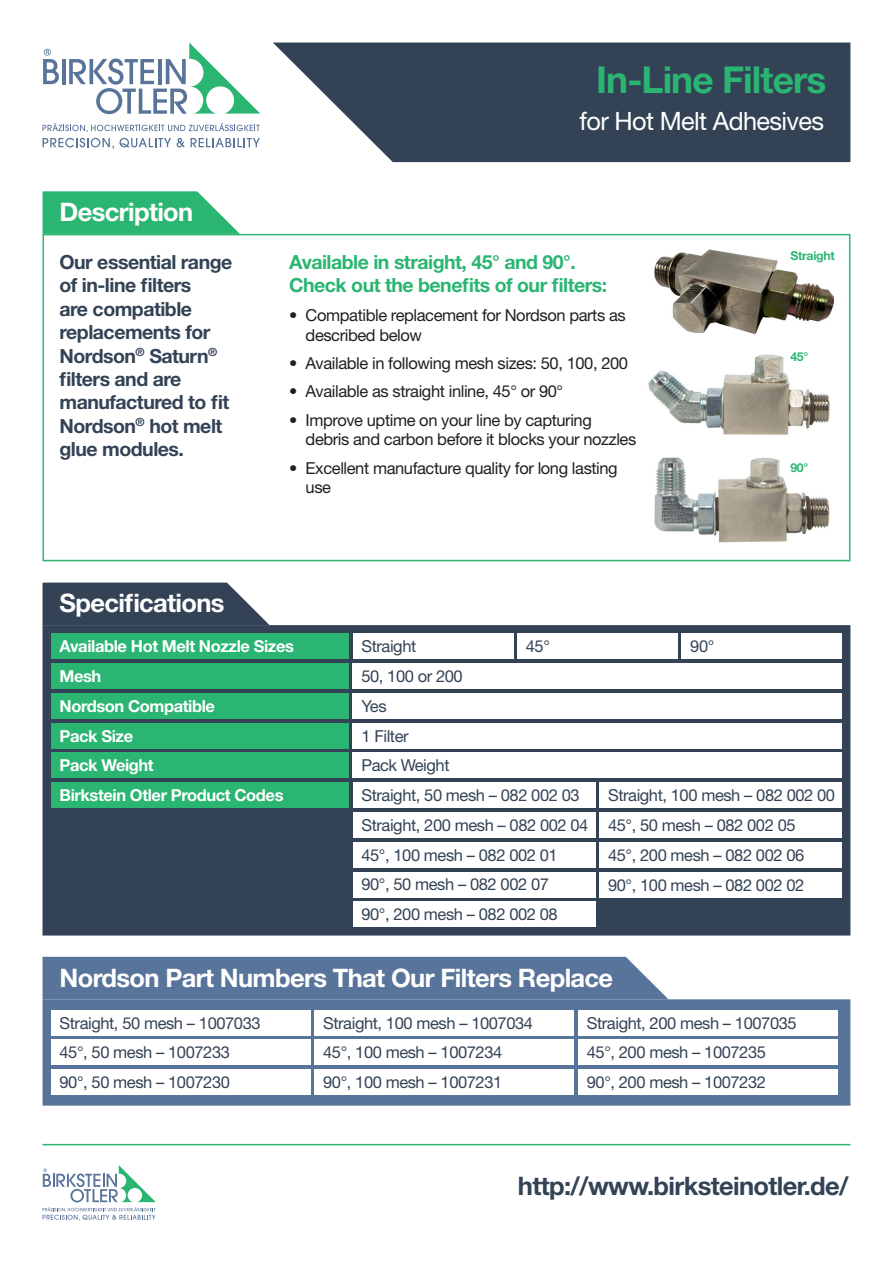
<style>
.page{position:relative;width:893px;height:1263px;background:#fff}
.page>*{position:absolute;margin:0;border:0;box-sizing:border-box;transform-origin:0 0}
.t1{font:700 37.2px "Helvetica Neue LT Std";letter-spacing:-.025em;color:#2bb572}
.t2{font:700 25.5px "Helvetica Neue LT Std";letter-spacing:-.025em;color:#fff}
.t3{font:700 25.5px "Helvetica Neue LT Std";letter-spacing:-.025em;color:#334355}
.t4{font:25.35px "Helvetica Neue LT Std";letter-spacing:-.025em;color:#fff}
.t5{font:700 19.5px/23.4px "Helvetica Neue LT Std";letter-spacing:-.025em;color:#334355}
.t6{font:700 19.5px/23.4px "Helvetica Neue LT Std";letter-spacing:-.025em;color:#2bb572}
.t7{font:16.5px "Helvetica Neue LT Std";letter-spacing:-.025em;color:#334355}
.t8{font:16.5px/19.8px "Helvetica Neue LT Std";letter-spacing:-.025em;color:#231f20}
.t9{font:700 16.5px "Helvetica Neue LT Std";letter-spacing:-.025em;color:#fff}
.t10{font:700 12.3px "Helvetica Neue LT Std";letter-spacing:-.025em;color:#2bb572}
</style>
<div class="page">
<svg style="left:43px;top:191px;width:197px;height:43px;background:#44bd82"></svg>
<svg style="left:43px;top:138px;width:128px;height:11px"></svg>
<svg style="left:177px;top:138px;width:83px;height:9px"></svg>
<svg style="left:43px;top:123px;width:217px;height:9px"></svg>
<svg style="left:43px;top:49px;width:16px;height:35px"></svg>
<hr style="left:62px;top:59px;width:4px;height:25px;background:#59749a">
<svg style="left:69px;top:43px;width:191px;height:71px"></svg>
<svg style="left:273px;top:43px;width:577px;height:119px;background:#4a5868"></svg>
<div style="left:43px;top:234px;width:807px;height:327px;border:2px solid #2bb572"></div>
<svg style="left:43px;top:583px;width:227px;height:42px;background:#465464"></svg>
<div style="left:43px;top:625px;width:807px;height:310px;background:#334355;border:2px solid #334355"></div>
<div style="left:51px;top:634px;width:298px;height:25px;background:#2bb572"></div>
<div style="left:353px;top:634px;width:160px;height:25px;background:#fff"></div>
<div style="left:517px;top:634px;width:160px;height:25px;background:#fff"></div>
<div style="left:682px;top:634px;width:160px;height:25px;background:#fff"></div>
<div style="left:51px;top:693px;width:298px;height:26px;background:#2bb572"></div>
<div style="left:353px;top:693px;width:489px;height:26px;background:#fff"></div>
<div style="left:51px;top:723px;width:298px;height:25px;background:#2bb572"></div>
<div style="left:353px;top:723px;width:489px;height:25px;background:#fff"></div>
<div style="left:51px;top:782px;width:298px;height:26px;background:#2bb572"></div>
<div style="left:353px;top:782px;width:242px;height:26px;background:#fff"></div>
<div style="left:600px;top:782px;width:242px;height:26px;background:#fff"></div>
<div style="left:353px;top:812px;width:242px;height:26px;background:#fff"></div>
<div style="left:600px;top:812px;width:242px;height:26px;background:#fff"></div>
<div style="left:353px;top:842px;width:242px;height:25px;background:#fff"></div>
<div style="left:600px;top:842px;width:242px;height:25px;background:#fff"></div>
<div style="left:353px;top:872px;width:242px;height:25px;background:#fff"></div>
<div style="left:43px;top:957px;width:625px;height:42px;background:#59749a"></div>
<div style="left:43px;top:999px;width:807px;height:107px;background:#59749a;border:2px solid #59749a"></div>
<div style="left:51px;top:1010px;width:259px;height:25px;background:#fff"></div>
<div style="left:315px;top:1010px;width:259px;height:25px;background:#fff"></div>
<div style="left:578px;top:1010px;width:260px;height:25px;background:#fff"></div>
<div style="left:51px;top:1040px;width:259px;height:25px;background:#fff"></div>
<div style="left:315px;top:1040px;width:259px;height:25px;background:#fff"></div>
<div style="left:578px;top:1040px;width:260px;height:25px;background:#fff"></div>
<div style="left:51px;top:1069px;width:259px;height:26px;background:#fff"></div>
<svg style="left:43px;top:1165px;width:113px;height:55px"></svg>
<hr style="left:43px;top:1144px;width:807px;height:1px;background:#2bb572">
<img style="left:648px;top:354px;width:182px;height:81px">
<img style="left:654px;top:457px;width:176px;height:86px">
<img style="left:654px;top:249px;width:179px;height:85px">
<div style="left:51px;top:663px;width:298px;height:26px;background:#2bb572"></div>
<div style="left:353px;top:663px;width:489px;height:26px;background:#fff"></div>
<div style="left:51px;top:753px;width:298px;height:25px;background:#2bb572"></div>
<div style="left:353px;top:753px;width:489px;height:25px;background:#fff"></div>
<div style="left:600px;top:872px;width:242px;height:26px;background:#fff"></div>
<div style="left:353px;top:901px;width:242px;height:26px;background:#fff"></div>
<div style="left:315px;top:1069px;width:259px;height:26px;background:#fff"></div>
<div style="left:578px;top:1069px;width:260px;height:26px;background:#fff"></div>
<p class="t2" style="left:60px;top:196px;width:135px">Description</p>
<p class="t5" style="left:60px;top:250px;width:174px">Our essential range of in-line filters<br>are compatible replacements for<br>Nordson<sup>®</sup> Saturn<sup>® </sup>filters and are manufactured to fit<br>Nordson<sup>®</sup> hot melt glue modules.</p>
<p class="t1" style="left:596px;top:57px;width:232px">In-Line Filters</p>
<p class="t4" style="left:580px;top:106px;width:246px">for Hot Melt Adhesives</p>
<p class="t6" style="left:289px;top:250px;width:320px">Available in straight, 45° and 90°.<br>Check out the benefits of our filters:</p>
<p class="t8" style="left:306px;top:305px;width:322px;text-indent:-16px">• Compatible replacement for Nordson parts as described below</p>
<p class="t8" style="left:289px;top:353px;width:340px">• Available in following mesh sizes: 50, 100, 200</p>
<p class="t8" style="left:289px;top:381px;width:275px">• Available as straight inline, 45° or 90°</p>
<p class="t8" style="left:306px;top:409px;width:332px;text-indent:-16px">• Improve uptime on your line by capturing debris and carbon before it blocks your nozzles</p>
<p class="t8" style="left:306px;top:458px;width:314px;text-indent:-16px">• Excellent manufacture quality for long lasting use</p>
<p class="t10" style="left:790px;top:248px;width:46px">Straight</p>
<p class="t10" style="left:790px;top:349px;width:19px">45°</p>
<p class="t10" style="left:790px;top:460px;width:19px">90°</p>
<p class="t2" style="left:60px;top:588px;width:167px">Specifications</p>
<p class="t9" style="left:60px;top:636px;width:236px">Available Hot Melt Nozzle Sizes</p>
<p class="t7" style="left:361px;top:636px;width:56px">Straight</p>
<p class="t7" style="left:526px;top:636px;width:26px">45°</p>
<p class="t7" style="left:690px;top:636px;width:26px">90°</p>
<p class="t9" style="left:60px;top:666px;width:43px">Mesh</p>
<p class="t7" style="left:361px;top:666px;width:103px">50, 100 or 200</p>
<p class="t9" style="left:60px;top:696px;width:157px">Nordson Compatible</p>
<p class="t7" style="left:361px;top:696px;width:27px">Yes</p>
<p class="t9" style="left:60px;top:725px;width:75px">Pack Size</p>
<p class="t7" style="left:361px;top:726px;width:49px">1 Filter</p>
<p class="t9" style="left:60px;top:755px;width:96px">Pack Weight</p>
<p class="t7" style="left:361px;top:756px;width:90px">Pack Weight</p>
<p class="t9" style="left:60px;top:785px;width:226px">Birkstein Otler Product Codes</p>
<p class="t7" style="left:361px;top:785px;width:220px">Straight, 50 mesh – 082 002 03</p>
<p class="t7" style="left:608px;top:785px;width:229px">Straight, 100 mesh – 082 002 00</p>
<p class="t7" style="left:361px;top:815px;width:229px">Straight, 200 mesh – 082 002 04</p>
<p class="t7" style="left:608px;top:815px;width:189px">45°, 50 mesh – 082 002 05</p>
<p class="t7" style="left:361px;top:845px;width:198px">45°, 100 mesh – 082 002 01</p>
<p class="t7" style="left:608px;top:845px;width:198px">45°, 200 mesh – 082 002 06</p>
<p class="t7" style="left:361px;top:875px;width:189px">90°, 50 mesh – 082 002 07</p>
<p class="t7" style="left:608px;top:875px;width:198px">90°, 100 mesh – 082 002 02</p>
<p class="t7" style="left:361px;top:904px;width:198px">90°, 200 mesh – 082 002 08</p>
<p class="t2" style="left:60px;top:962px;width:555px">Nordson Part Numbers That Our Filters Replace</p>
<p class="t7" style="left:60px;top:1013px;width:203px">Straight, 50 mesh – 1007033</p>
<p class="t7" style="left:323px;top:1013px;width:211px">Straight, 100 mesh – 1007034</p>
<p class="t7" style="left:587px;top:1013px;width:211px">Straight, 200 mesh – 1007035</p>
<p class="t7" style="left:60px;top:1043px;width:172px">45°, 50 mesh – 1007233</p>
<p class="t7" style="left:323px;top:1043px;width:181px">45°, 100 mesh – 1007234</p>
<p class="t7" style="left:587px;top:1043px;width:181px">45°, 200 mesh – 1007235</p>
<p class="t7" style="left:60px;top:1072px;width:172px">90°, 50 mesh – 1007230</p>
<p class="t7" style="left:323px;top:1072px;width:181px">90°, 100 mesh – 1007231</p>
<p class="t7" style="left:587px;top:1072px;width:181px">90°, 200 mesh – 1007232</p>
<p class="t3" style="left:518px;top:1170px;width:332px">http://www.birksteinotler.de/</p>
</div>
